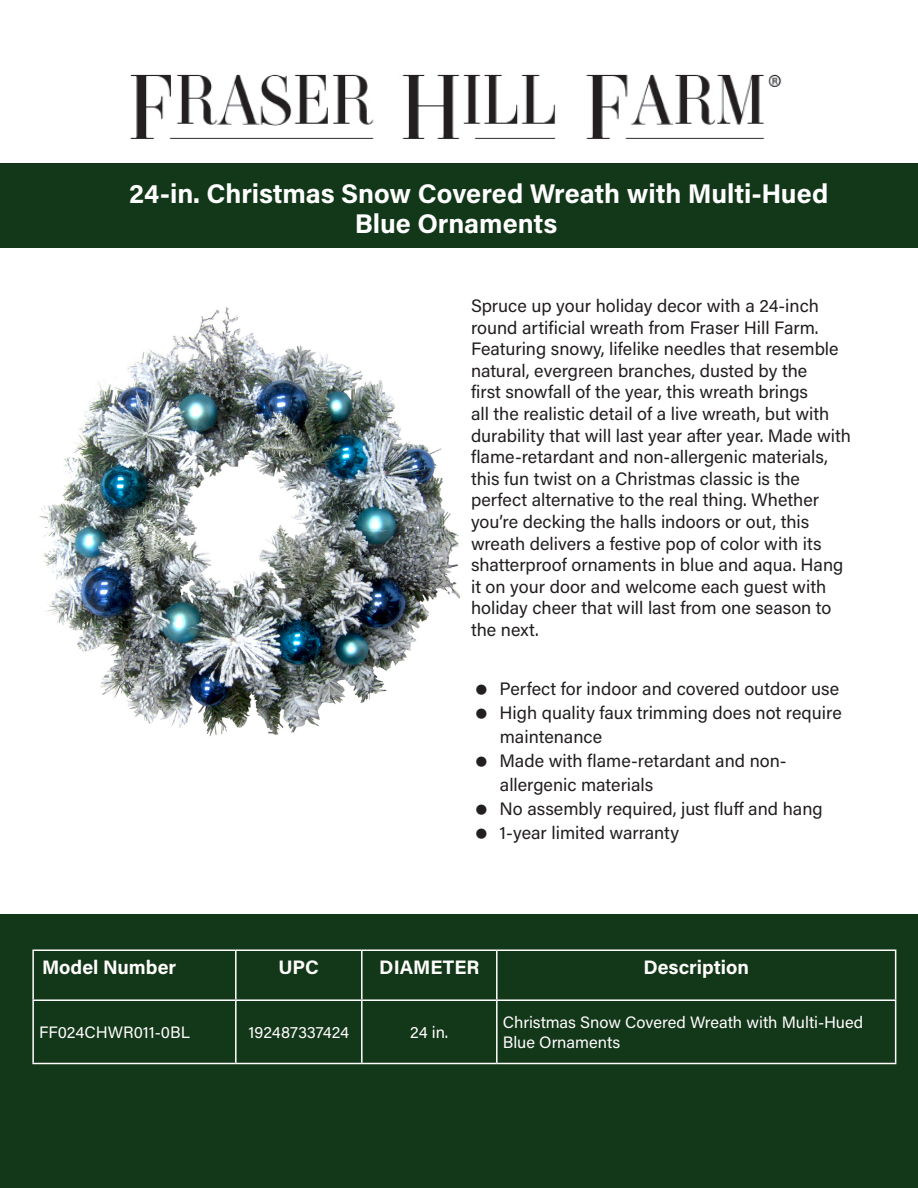
<style>
.page{position:relative;width:918px;height:1188px;background:#fff}
.page>*{position:absolute;margin:0;border:0;box-sizing:border-box;transform-origin:0 0}
.t1{font:700 27px "Acumin Pro";letter-spacing:-.005em;color:#fff}
.t2{font:700 19.5px "Acumin Pro";color:#fffefc}
.t3{font:18px/21.6px "Acumin Pro";color:#231f20}
.t4{font:16.5px/19.8px "Acumin Pro";color:#fefcfd}
</style>
<div class="page">
<div style="left:0;top:163px;width:918px;height:85px;background:#133719"></div>
<div style="left:0;top:915px;width:918px;height:273px;background:#133719"></div>
<img style="left:39px;top:306px;width:422px;height:430px">
<hr style="left:32px;top:1001px;width:2px;height:62px;background:#fff">
<hr style="left:235px;top:1001px;width:2px;height:62px;background:#fff">
<hr style="left:361px;top:1001px;width:2px;height:62px;background:#fff">
<hr style="left:496px;top:1001px;width:2px;height:62px;background:#fff">
<hr style="left:895px;top:1001px;width:1px;height:62px;background:#fff">
<hr style="left:32px;top:1063px;width:204px;height:1px;background:#fff">
<hr style="left:236px;top:1063px;width:126px;height:1px;background:#fff">
<hr style="left:362px;top:1063px;width:135px;height:1px;background:#fff">
<hr style="left:497px;top:1063px;width:399px;height:1px;background:#fff">
<hr style="left:32px;top:950px;width:204px;height:1px;background:#fff">
<hr style="left:32px;top:951px;width:2px;height:48px;background:#fff">
<hr style="left:236px;top:950px;width:126px;height:1px;background:#fff">
<hr style="left:235px;top:951px;width:2px;height:48px;background:#fff">
<hr style="left:362px;top:950px;width:135px;height:1px;background:#fff">
<hr style="left:361px;top:951px;width:2px;height:48px;background:#fff">
<hr style="left:497px;top:950px;width:399px;height:1px;background:#fff">
<hr style="left:496px;top:951px;width:2px;height:48px;background:#fff">
<hr style="left:895px;top:951px;width:1px;height:48px;background:#fff">
<hr style="left:32px;top:999px;width:204px;height:2px;background:#fff">
<hr style="left:236px;top:999px;width:126px;height:2px;background:#fff">
<hr style="left:362px;top:999px;width:135px;height:2px;background:#fff">
<hr style="left:497px;top:999px;width:399px;height:2px;background:#fff">
<img style="left:130px;top:74px;width:652px;height:65px">
<p class="t1" style="left:129px;top:175px;width:700px">24-in. Christmas Snow Covered Wreath with Multi-Hued</p>
<p class="t1" style="left:355px;top:204px;width:204px">Blue Ornaments</p>
<p class="t3" style="left:471px;top:294px;width:381px">Spruce up your holiday decor with a 24-inch round artificial wreath from Fraser Hill Farm.<br>Featuring snowy, lifelike needles that resemble natural, evergreen branches, dusted by the<br>first snowfall of the year, this wreath brings<br>all the realistic detail of a live wreath, but with durability that will last year after year. Made with flame-retardant and non-allergenic materials, this fun twist on a Christmas classic is the perfect alternative to the real thing. Whether you’re decking the halls indoors or out, this wreath delivers a festive pop of color with its shatterproof ornaments in blue and aqua. Hang it on your door and welcome each guest with holiday cheer that will last from one season to the next.</p>
<p class="t3" style="left:500px;top:678px;width:341px">Perfect for indoor and covered outdoor use</p>
<p class="t3" style="left:500px;top:700px;width:344px;line-height:24px">High quality faux trimming does not require maintenance</p>
<p class="t3" style="left:500px;top:748px;width:289px;line-height:24px">Made with flame-retardant and non&shy;allergenic materials</p>
<p class="t3" style="left:500px;top:798px;width:325px">No assembly required, just fluff and hang</p>
<p class="t3" style="left:500px;top:822px;width:181px">1-year limited warranty</p>
<p class="t2" style="left:42px;top:953px;width:136px">Model Number</p>
<p class="t2" style="left:278px;top:953px;width:42px">UPC</p>
<p class="t2" style="left:379px;top:953px;width:101px">DIAMETER</p>
<p class="t2" style="left:644px;top:953px;width:107px">Description</p>
<p class="t4" style="left:39px;top:1022px;width:152px">FF024CHWR011-0BL</p>
<p class="t4" style="left:248px;top:1022px;width:102px">192487337424</p>
<p class="t4" style="left:410px;top:1022px;width:39px">24 in.</p>
<p class="t4" style="left:503px;top:1012px;width:362px">Christmas Snow Covered Wreath with Multi-Hued<br>Blue Ornaments</p>
</div>
